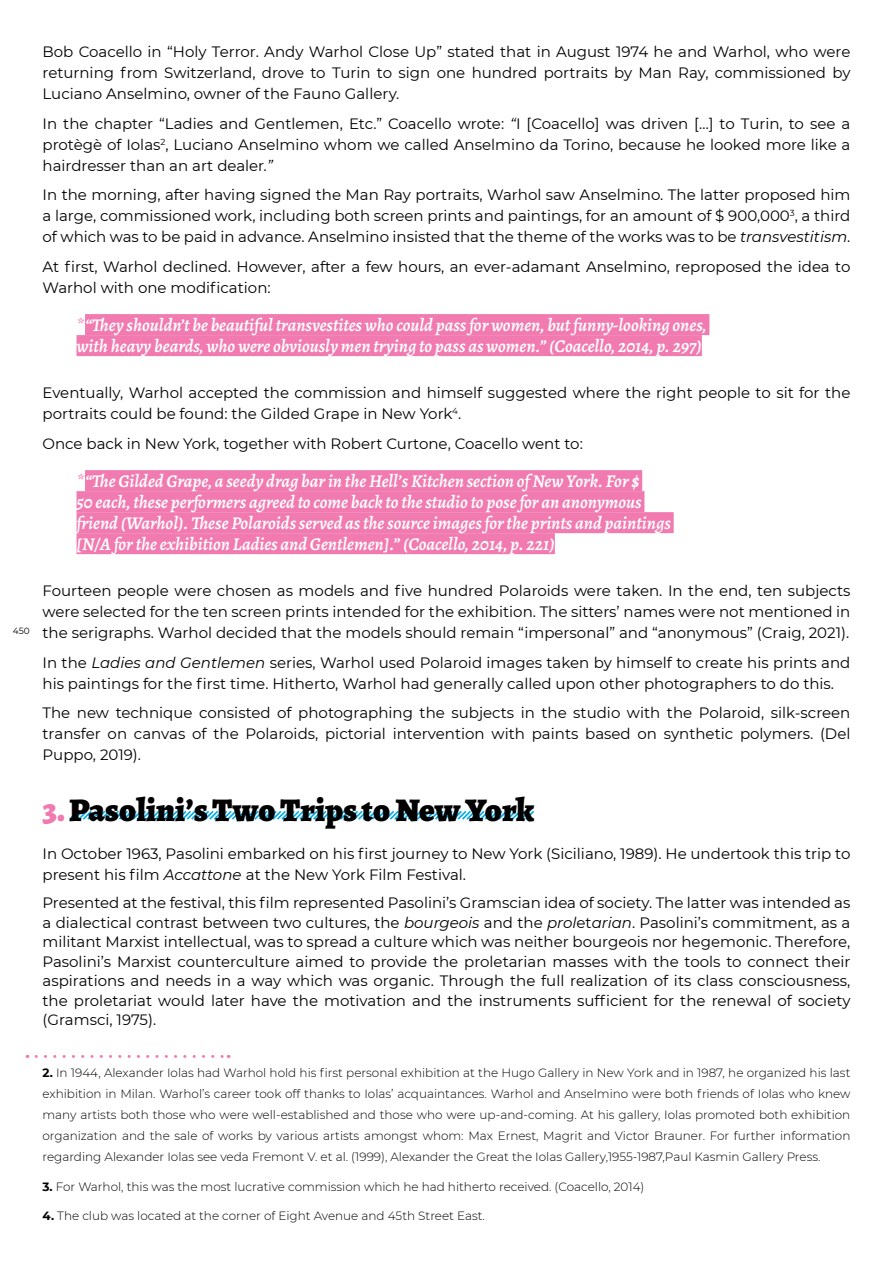
<style>
.page{position:relative;width:893px;height:1263px;background:#fff}
.page>*{position:absolute;margin:0;border:0;box-sizing:border-box;transform-origin:0 0}
.t1{font:900 33px "Alegreya";color:#000}
.t2{font:italic 600 18px/21px "Alegreya";color:#fff}
.t3{font:15px/21px "Montserrat";color:#000;text-align:justify}
.t4{font:300 12px/21px "Montserrat";color:#000;text-align:justify}
.t5{font:9px "Montserrat";color:#000}
.s1{font-style:italic}
.s2{font-weight:400;color:#f17bb0}
.s3{color:#f17bb0}
.s4{font-weight:700}
</style>
<div class="page">
<div style="left:85px;top:314px;width:624px;height:21px;background:#f17bb0"></div>
<div style="left:77px;top:335px;width:625px;height:21px;background:#f17bb0"></div>
<div style="left:85px;top:470px;width:557px;height:21px;background:#f17bb0"></div>
<div style="left:77px;top:491px;width:567px;height:21px;background:#f17bb0"></div>
<div style="left:77px;top:512px;width:597px;height:21px;background:#f17bb0"></div>
<div style="left:77px;top:533px;width:478px;height:21px;background:#f17bb0"></div>
<svg style="left:69px;top:810px;width:465px;height:10px"></svg>
<svg style="left:36px;top:1055px;width:193px;height:3px"></svg>
<p class="t5" style="left:13px;top:625px;width:18px">450</p>
<p class="t3" style="left:43px;top:41px;width:809px">Bob Coacello in “Holy Terror. Andy Warhol Close Up” stated that in August 1974 he and Warhol, who were returning from Switzerland, drove to Turin to sign one hundred portraits by Man Ray, commissioned by Luciano Anselmino, owner of the Fauno Gallery.</p>
<p class="t3" style="left:43px;top:112px;width:809px">In the chapter “Ladies and Gentlemen, Etc.” Coacello wrote: <span class="s1">“</span>I [Coacello] was driven […] to Turin, to see a protègè of Iolas<sup>2</sup>, Luciano Anselmino whom we called Anselmino da Torino, because he looked more like a hairdresser than an art dealer<span class="s1">.”</span></p>
<p class="t3" style="left:43px;top:184px;width:809px">In the morning, after having signed the Man Ray portraits, Warhol saw Anselmino. The latter proposed him a large, commissioned work, including both screen prints and paintings, for an amount of $ 900,000<sup>3</sup>, a third of which was to be paid in advance. Anselmino insisted that the theme of the works was to be <span class="s1">transvestitism</span>.</p>
<p class="t3" style="left:43px;top:255px;width:809px">At first, Warhol declined. However, after a few hours, an ever-adamant Anselmino, reproposed the idea to<br>Warhol with one modification:</p>
<p class="t2" style="left:77px;top:314px;width:632px"><span class="s2">*</span>“They shouldn’t be beautiful transvestites who could pass for women, but funny-looking ones, with heavy beards, who were obviously men trying to pass as women.” (Coacello, 2014, p. 297)</p>
<p class="t3" style="left:43px;top:382px;width:809px">Eventually, Warhol accepted the commission and himself suggested where the right people to sit for the portraits could be found: the Gilded Grape in New York<sup>4</sup>.</p>
<p class="t3" style="left:43px;top:432px;width:542px">Once back in New York, together with Robert Curtone, Coacello went to:</p>
<p class="t2" style="left:77px;top:470px;width:596px"><span class="s2">*</span>“The Gilded Grape, a seedy drag bar in the Hell’s Kitchen section of New York. For $<br>50 each, these performers agreed to come back to the studio to pose for an anonymous friend (Warhol). These Polaroids served as the source images for the prints and paintings [N/A for the exhibition Ladies and Gentlemen].” (Coacello, 2014, p. 221)</p>
<p class="t3" style="left:43px;top:580px;width:809px">Fourteen people were chosen as models and five hundred Polaroids were taken. In the end, ten subjects were selected for the ten screen prints intended for the exhibition. The sitters’ names were not mentioned in the serigraphs. Warhol decided that the models should remain “impersonal” and “anonymous” (Craig, 2021).</p>
<p class="t3" style="left:43px;top:651px;width:809px">In the <span class="s1">Ladies and Gentlemen</span> series, Warhol used Polaroid images taken by himself to create his prints and his paintings for the first time. Hitherto, Warhol had generally called upon other photographers to do this.</p>
<p class="t3" style="left:43px;top:702px;width:809px">The new technique consisted of photographing the subjects in the studio with the Polaroid, silk-screen transfer on canvas of the Polaroids, pictorial intervention with paints based on synthetic polymers. (Del Puppo, 2019).</p>
<h1 class="t1" style="left:43px;top:789px;width:493px"><span class="s3">3.</span> Pasolini’s Two Trips to New York</h1>
<p class="t3" style="left:43px;top:843px;width:809px">In October 1963, Pasolini embarked on his first journey to New York (Siciliano, 1989). He undertook this trip to present his film <span class="s1">Accattone</span> at the New York Film Festival.</p>
<p class="t3" style="left:43px;top:893px;width:809px;line-height:19.5px">Presented at the festival, this film represented Pasolini’s Gramscian idea of society. The latter was intended as a dialectical contrast between two cultures, the <span class="s1">bourgeois</span> and the <span class="s1">prol</span>et<span class="s1">arian</span>. Pasolini’s commitment, as a militant Marxist intellectual, was to spread a culture which was neither bourgeois nor hegemonic. Therefore, Pasolini’s Marxist counterculture aimed to provide the proletarian masses with the tools to connect their aspirations and needs in a way which was organic. Through the full realization of its class consciousness, the proletariat would later have the motivation and the instruments sufficient for the renewal of society (Gramsci, 1975).</p>
<p class="t4" style="left:43px;top:1062px;width:809px"><span class="s4">2.</span> In 1944, Alexander Iolas had Warhol hold his first personal exhibition at the Hugo Gallery in New York and in 1987, he organized his last exhibition in Milan. Warhol’s career took off thanks to Iolas’ acquaintances. Warhol and Anselmino were both friends of Iolas who knew many artists both those who were well-established and those who were up-and-coming. At his gallery, Iolas promoted both exhibition organization and the sale of works by various artists amongst whom: Max Ernest, Magrit and Victor Brauner. For further information regarding Alexander Iolas see veda Fremont V. et al. (1999), Alexander the Great the Iolas Gallery,1955-1987,Paul Kasmin Gallery Press.</p>
<p class="t4" style="left:43px;top:1176px;width:603px"><span class="s4">3.</span> For Warhol, this was the most lucrative commission which he had hitherto received. (Coacello, 2014)</p>
<p class="t4" style="left:43px;top:1205px;width:444px"><span class="s4">4.</span> The club was located at the corner of Eight Avenue and 45th Street East.</p>
</div>
